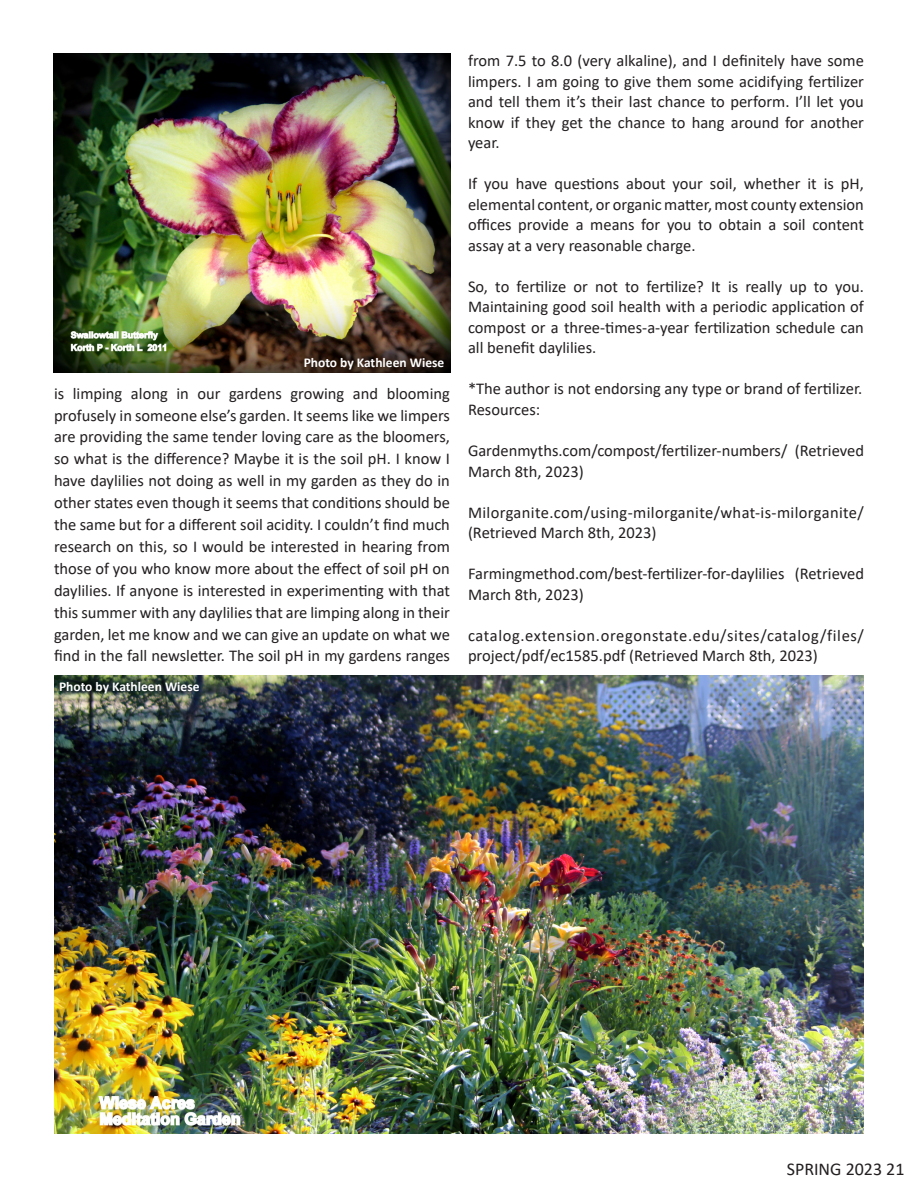
<style>
.page{position:relative;width:918px;height:1188px;background:#fff}
.page>*{position:absolute;margin:0;border:0;box-sizing:border-box;transform-origin:0 0}
.t1{font:18px "Calibri";color:#231f20}
.t2{font:16.5px/21.9px "Calibri";color:#231f20;text-align:justify}
.t3{font:16.5px/20.5px "Calibri";letter-spacing:.025em;color:#231f20}
.t4{font:700 13.5px "Calibri";color:#fff}
</style>
<div class="page">
<img style="left:54px;top:54px;width:396px;height:319px">
<img style="left:54px;top:675px;width:810px;height:459px">
<p class="t4" style="left:304px;top:353px;width:142px">Photo by Kathleen Wiese</p>
<p class="t2" style="left:54px;top:382px;width:398px">is limping along in our gardens growing and blooming profusely in someone else’s garden. It seems like we limpers are providing the same tender loving care as the bloomers, so what is the difference? Maybe it is the soil pH. I know I have daylilies not doing as well in my garden as they do in other states even though it seems that conditions should be the same but for a different soil acidity. I couldn’t find much research on this, so I would be interested in hearing from those of you who know more about the effect of soil pH on daylilies. If anyone is interested in experimenting with that this summer with any daylilies that are limping along in their garden, let me know and we can give an update on what we find in the fall newsletter. The soil pH in my gardens ranges</p>
<p class="t4" style="left:59px;top:677px;width:142px">Photo by Kathleen Wiese</p>
<p class="t2" style="left:468px;top:50px;width:398px;line-height:20.5px">from 7.5 to 8.0 (very alkaline), and I definitely have some limpers. I am going to give them some acidifying fertilizer and tell them it’s their last chance to perform. I’ll let you know if they get the chance to hang around for another year.</p>
<p class="t2" style="left:468px;top:173px;width:398px;line-height:20.5px">If you have questions about your soil, whether it is pH, elemental content, or organic matter, most county extension offices provide a means for you to obtain a soil content assay at a very reasonable charge.</p>
<p class="t2" style="left:468px;top:276px;width:397px;line-height:20.5px">So, to fertilize or not to fertilize? It is really up to you.<br>Maintaining good soil health with a periodic application of compost or a three-times-a-year fertilization schedule can all benefit daylilies.</p>
<p class="t2" style="left:468px;top:378px;width:396px">*The author is not endorsing any type or brand of fertilizer.</p>
<p class="t2" style="left:468px;top:398px;width:74px">Resources:</p>
<p class="t2" style="left:468px;top:440px;width:397px;line-height:20.5px">Gardenmyths.com/compost/fertilizer-numbers/ (Retrieved<br>March 8th, 2023)</p>
<p class="t3" style="left:468px;top:501px;width:397px">Milorganite.com/using-milorganite/what-is-milorganite/ (Retrieved March 8th, 2023)</p>
<p class="t2" style="left:468px;top:563px;width:397px;line-height:20.5px">Farmingmethod.com/best-fertilizer-for-daylilies (Retrieved<br>March 8th, 2023)</p>
<p class="t3" style="left:468px;top:624px;width:397px">catalog.extension.oregonstate.edu/sites/catalog/files/ project/pdf/ec1585.pdf (Retrieved March 8th, 2023)</p>
<p class="t1" style="left:787px;top:1156px;width:119px">SPRING 2023 21</p>
</div>
